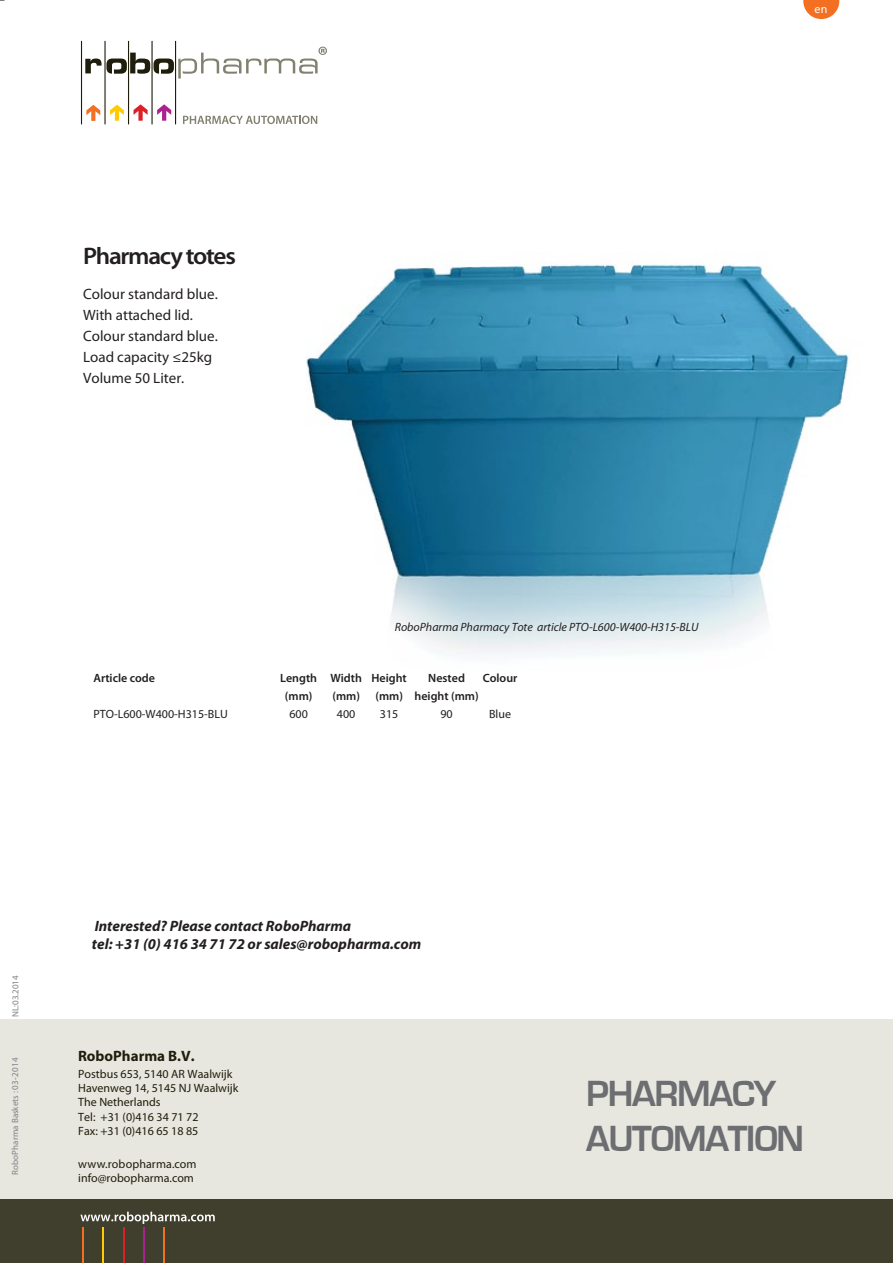
<style>
.page{position:relative;width:893px;height:1263px;background:#fff}
.page>*{position:absolute;margin:0;border:0;box-sizing:border-box;transform-origin:0 0}
.t1{font:700 37.5px/45px "Eurostile";letter-spacing:-.035em;color:#6d6e71}
.t2{font:600 24px "Myriad Pro";letter-spacing:-.05em;color:#231f20;scale:1.05 1}
.t3{font:15px/21px "Myriad Pro";color:#231f20}
.t4{font:italic 700 15px/18px "Myriad Pro";color:#231f20}
.t5{font:700 15px "Myriad Pro";color:#1f1d0b}
.t6{font:12px/14.4px "Myriad Pro";color:#1f1d0b}
.t7{font:600 12px/18px "Myriad Pro";color:#231f20;text-align:center}
.t8{font:italic 12px "Myriad Pro";color:#231f20}
.t9{font:12px "Myriad Pro";color:#231f20}
.t10{font:12px "Myriad Pro";color:#fff}
.t11{font:9px "Myriad Pro";letter-spacing:.015em;color:#808285}
</style>
<div class="page">
<svg style="left:803px;top:0;width:36px;height:19px"></svg>
<div style="left:0;top:1019px;width:893px;height:180px;background:#e7e7e0"></div>
<div style="left:0;top:1199px;width:893px;height:64px;background:#403e2d"></div>
<hr style="left:82px;top:1228px;width:2px;height:35px;background:#f36f21">
<hr style="left:102px;top:1228px;width:2px;height:35px;background:#ffcb05">
<hr style="left:123px;top:1228px;width:1px;height:35px;background:#da2128">
<hr style="left:143px;top:1228px;width:2px;height:35px;background:#ab218e">
<hr style="left:163px;top:1228px;width:2px;height:35px;background:#f36f21">
<svg style="left:80px;top:1212px;width:135px;height:12px"></svg>
<hr style="left:104px;top:41px;width:2px;height:83px;background:#1f1d0b">
<hr style="left:81px;top:41px;width:1px;height:83px;background:#1f1d0b">
<hr style="left:151px;top:41px;width:2px;height:83px;background:#1f1d0b">
<hr style="left:175px;top:41px;width:1px;height:83px;background:#1f1d0b">
<svg style="left:86px;top:105px;width:14px;height:16px"></svg>
<hr style="left:128px;top:41px;width:1px;height:83px;background:#1f1d0b">
<svg style="left:134px;top:104px;width:14px;height:17px"></svg>
<svg style="left:110px;top:105px;width:14px;height:16px"></svg>
<svg style="left:157px;top:104px;width:14px;height:17px"></svg>
<svg style="left:183px;top:116px;width:134px;height:8px"></svg>
<svg style="left:85px;top:47px;width:242px;height:32px"></svg>
<img style="left:306px;top:263px;width:543px;height:390px">
<h2 class="t2" style="left:83px;top:241px;width:147px">Pharmacy totes</h2>
<p class="t3" style="left:83px;top:283px;width:136px">Colour standard blue.<br>With attached lid.<br>Colour standard blue.<br>Load capacity ≤25kg<br>Volume 50 Liter.</p>
<p class="t10" style="left:815px;top:1px;width:14px">en</p>
<p class="t7" style="left:93px;top:669px;width:63px">Article code</p>
<p class="t9" style="left:93px;top:706px;width:136px">PTO-L600-W400-H315-BLU</p>
<p class="t8" style="left:395px;top:619px;width:305px">RoboPharma Pharmacy Tote article PTO-L600-W400-H315-BLU</p>
<p class="t7" style="left:280px;top:669px;width:38px">Length (mm)</p>
<p class="t9" style="left:289px;top:706px;width:20px">600</p>
<p class="t7" style="left:330px;top:669px;width:33px;text-align:left">Width (mm)</p>
<p class="t9" style="left:337px;top:706px;width:20px">400</p>
<p class="t7" style="left:372px;top:669px;width:37px">Height (mm)</p>
<p class="t9" style="left:380px;top:706px;width:20px">315</p>
<p class="t7" style="left:415px;top:669px;width:66px">Nested height (mm)</p>
<p class="t9" style="left:440px;top:706px;width:14px">90</p>
<p class="t7" style="left:483px;top:669px;width:36px">Colour</p>
<p class="t9" style="left:489px;top:706px;width:23px">Blue</p>
<p class="t11" style="left:10px;top:1017px;width:43px;rotate:-90deg">NL:03.2014</p>
<p class="t11" style="left:10px;top:1175px;width:119px;rotate:-90deg">RoboPharma Baskets : 03-2014</p>
<p class="t4" style="left:92px;top:917px;width:331px">Interested? Please contact RoboPharma<br>tel: +31 (0) 416 34 71 72 or sales@robopharma.com</p>
<p class="t5" style="left:78px;top:1046px;width:118px">RoboPharma B.V.</p>
<p class="t6" style="left:78px;top:1066px;width:162px">Postbus 653, 5140 AR Waalwijk<br>Havenweg 14, 5145 NJ Waalwijk<br>The Netherlands<br>Tel: +31 (0)416 34 71 72<br>Fax: +31 (0)416 65 18 85</p>
<p class="t6" style="left:78px;top:1170px;width:117px">info@robopharma.com</p>
<p class="t6" style="left:78px;top:1156px;width:120px">www.robopharma.com</p>
<h1 class="t1" style="left:586px;top:1073px;width:220px">PHARMACY<br>AUTOMATION</h1>
</div>
